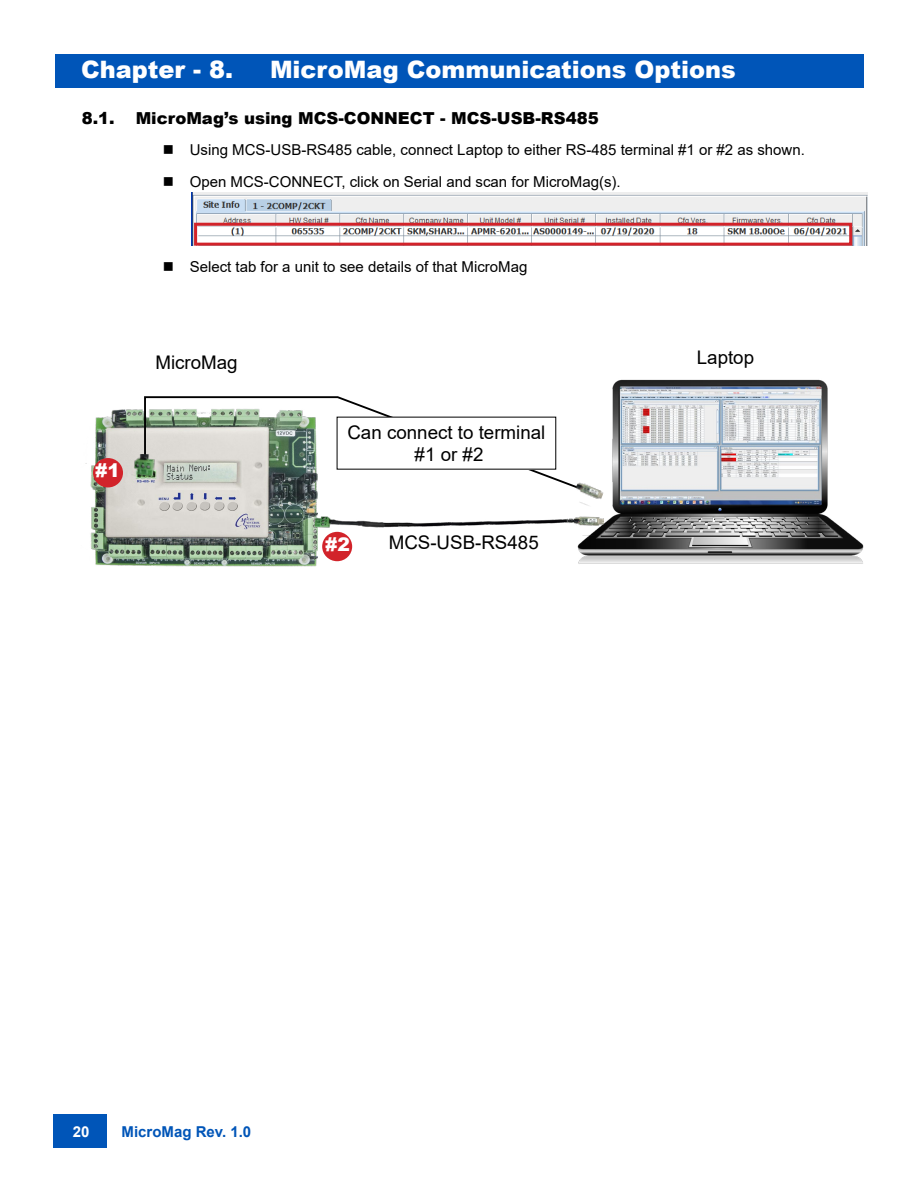
<style>
.page{position:relative;width:918px;height:1188px;background:#fff}
.page>*{position:absolute;margin:0;border:0;box-sizing:border-box;transform-origin:0 0}
.t1{font:900 24px "Arial";color:#fff}
.t2{font:18.75px/22.5px "Arial";color:#000;text-align:center}
.t3{font:900 18.75px "Arial";color:#fff}
.t4{font:900 16.5px "Arial";color:#000}
.t5{font:15px/31.5px "Arial";color:#000}
.t6{font:700 15px "Arial";color:#0055b8}
.t7{font:700 15px "Arial";color:#fff}
</style>
<div class="page">
<div style="left:53px;top:1115px;width:54px;height:33px;background:#0055b8"></div>
<div style="left:56px;top:54px;width:808px;height:34px;background:#0055b8"></div>
<img style="left:191px;top:192px;width:676px;height:54px">
<div style="left:194px;top:223px;width:658px;height:23px;border:3px solid #d2232a"></div>
<img style="left:577px;top:379px;width:287px;height:185px">
<img style="left:85px;top:409px;width:232px;height:158px">
<img style="left:306px;top:507px;width:298px;height:28px">
<svg style="left:143px;top:395px;width:457px;height:102px"></svg>
<img style="left:130px;top:454px;width:29px;height:32px">
<img style="left:571px;top:473px;width:36px;height:36px">
<div style="left:93px;top:458px;width:30px;height:29px;background:#d2232a;border-radius:50%"></div>
<div style="left:322px;top:532px;width:30px;height:29px;background:#d2232a;border-radius:50%"></div>
<div style="left:337px;top:417px;width:219px;height:52px;background:#fff"></div>
<h1 class="t1" style="left:81px;top:52px;width:154px">Chapter - 8.</h1>
<h1 class="t1" style="left:270px;top:52px;width:467px">MicroMag Communications Options</h1>
<p class="t4" style="left:82px;top:106px;width:34px">8.1.</p>
<p class="t4" style="left:136px;top:106px;width:464px">MicroMag’s using MCS-CONNECT - MCS-USB-RS485</p>
<p class="t5" style="left:190px;top:134px;width:617px">Using MCS-USB-RS485 cable, connect Laptop to either RS-485 terminal #1 or #2 as shown.<br>Open MCS-CONNECT, click on Serial and scan for MicroMag(s).</p>
<p class="t3" style="left:95px;top:456px;width:26px">#1</p>
<p class="t5" style="left:190px;top:251px;width:339px">Select tab for a unit to see details of that MicroMag</p>
<p class="t2" style="left:155px;top:351px;width:84px">MicroMag</p>
<p class="t2" style="left:347px;top:421px;width:199px">Can connect to terminal #1 or #2</p>
<p class="t3" style="left:325px;top:531px;width:26px">#2</p>
<p class="t2" style="left:389px;top:531px;width:152px">MCS-USB-RS485</p>
<p class="t2" style="left:697px;top:346px;width:59px">Laptop</p>
<p class="t7" style="left:73px;top:1121px;width:18px">20</p>
<p class="t6" style="left:122px;top:1121px;width:131px">MicroMag Rev. 1.0</p>
</div>
